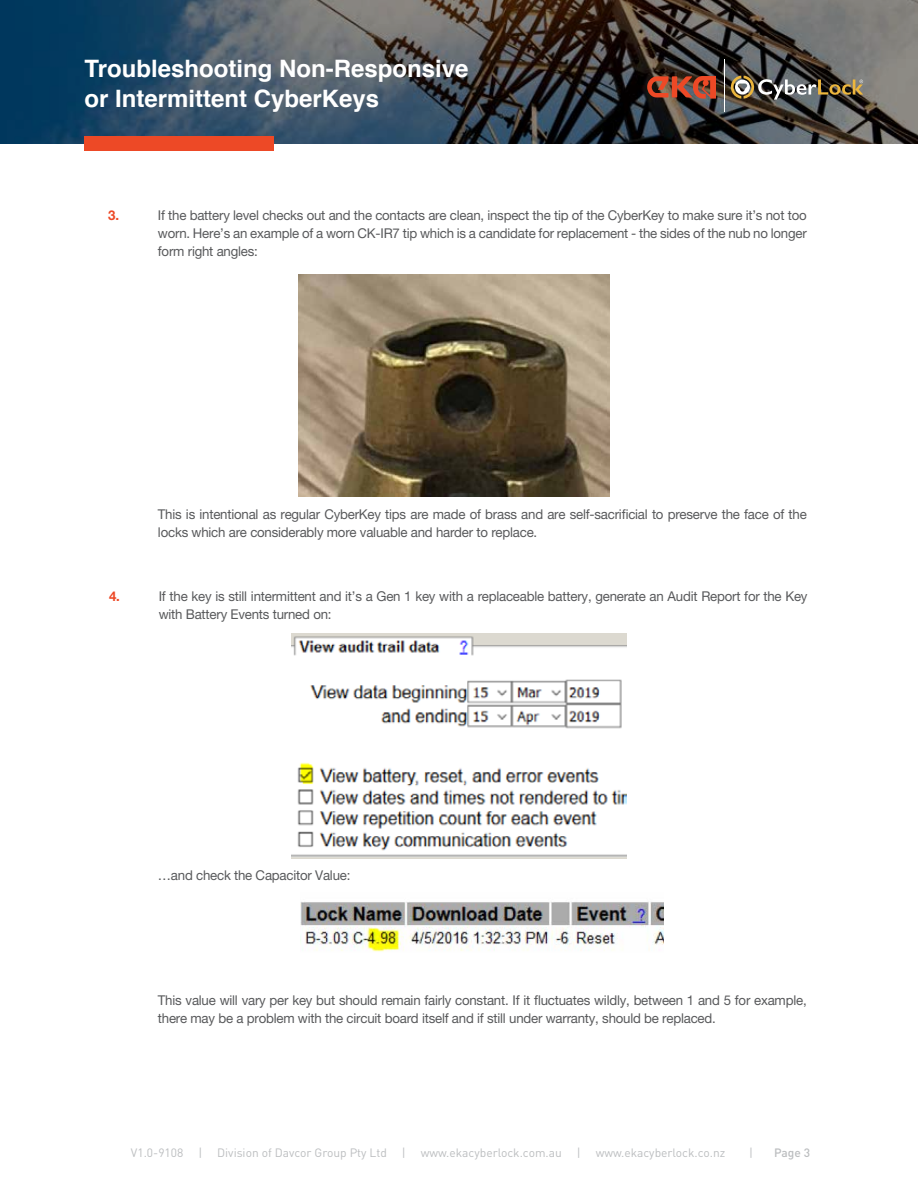
<style>
.page{position:relative;width:918px;height:1188px;background:#fff}
.page>*{position:absolute;margin:0;border:0;box-sizing:border-box;transform-origin:0 0}
.t1{font:700 24px/30px "Helvetica";color:#fff}
.t2{font:13.5px/18px "Helvetica Neue";letter-spacing:-.015em;color:#58595b}
.t3{font:700 13.5px "Helvetica Neue";color:#ed4926}
.t4{font:12px "DIN";color:#bcbec0}
.t5{font:500 12px "DIN";color:#bcbec0}
</style>
<div class="page">
<svg style="left:0;top:0;width:918px;height:144px;background:#3f4b55"></svg>
<div style="left:84px;top:136px;width:190px;height:15px;background:#ed4926"></div>
<svg style="left:731px;top:76px;width:132px;height:24px;background:#6e6757"></svg>
<hr style="left:724px;top:59px;width:1px;height:53px;background:#fff">
<svg style="left:647px;top:76px;width:69px;height:23px;background:#a1442d"></svg>
<img style="left:298px;top:275px;width:312px;height:221px">
<img style="left:291px;top:634px;width:336px;height:224px">
<img style="left:301px;top:902px;width:363px;height:50px">
<h1 class="t1" style="left:84px;top:54px;width:386px">Troubleshooting Non-Responsive or Intermittent CyberKeys</h1>
<p class="t3" style="left:108px;top:207px;width:12px">3.</p>
<p class="t2" style="left:158px;top:206px;width:650px;text-align:justify">If the battery level checks out and the contacts are clean, inspect the tip of the CyberKey to make sure it’s not too worn. Here’s an example of a worn CK-IR7 tip which is a candidate for replacement - the sides of the nub no longer form right angles:</p>
<p class="t3" style="left:109px;top:588px;width:12px">4.</p>
<p class="t2" style="left:158px;top:505px;width:650px">This is intentional as regular CyberKey tips are made of brass and are self-sacrificial to preserve the face of the locks which are considerably more valuable and harder to replace.</p>
<p class="t2" style="left:159px;top:587px;width:650px">If the key is still intermittent and it’s a Gen 1 key with a replaceable battery, generate an Audit Report for the Key with Battery Events turned on:</p>
<p class="t2" style="left:158px;top:866px;width:194px">…and check the Capacitor Value:</p>
<p class="t2" style="left:158px;top:991px;width:650px">This value will vary per key but should remain fairly constant. If it fluctuates wildly, between 1 and 5 for example, there may be a problem with the circuit board itself and if still under warranty, should be replaced.</p>
<p class="t4" style="left:131px;top:1146px;width:596px">V1.0-9108 | Division of Davcor Group Pty Ltd | www.ekacyberlock.com.au | www.ekacyberlock.co.nz</p>
<p class="t4" style="left:749px;top:1146px;width:5px">|</p>
<p class="t5" style="left:774px;top:1145px;width:38px">Page 3</p>
</div>
